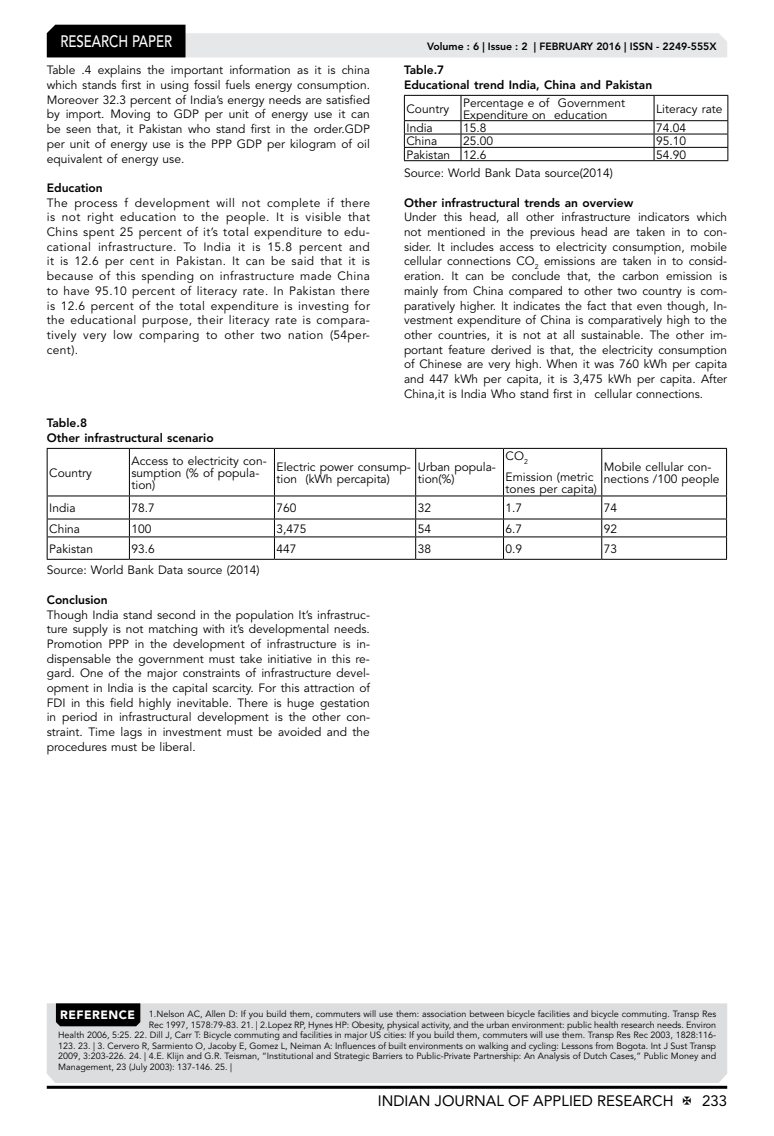
<style>
.page{position:relative;width:774px;height:1136px;background:#fff}
.page>*{position:absolute;margin:0;border:0;box-sizing:border-box;transform-origin:0 0}
.t1{font:500 16.5px "Avenir LT Std";color:#fff;scale:.8 1}
.t2{font:15px "Avenir LT Std";color:#000}
.t3{font:12px/14.7px "Avenir LT Std";color:#000}
.t4{font:800 12px/14.7px "Avenir LT Std";color:#000}
.t5{font:800 10.5px "Avenir LT Std";color:#000}
.t6{font:9px "Avenir LT Std";color:#000}
.s1{font-weight:900;font-size:12px;color:#fff}
</style>
<div class="page">
<hr style="left:47px;top:1085px;width:680px;height:3px;background:#000">
<svg style="left:47px;top:25px;width:680px;height:32px"></svg>
<div style="left:47px;top:1003px;width:680px;height:79px;background:#dcddde"></div>
<div style="left:56px;top:1003px;width:84px;height:23px;background:#000"></div>
<svg style="left:404px;top:95px;width:324px;height:65px"></svg>
<hr style="left:404px;top:160px;width:57px;height:1px;background:#000">
<hr style="left:461px;top:160px;width:193px;height:1px;background:#000">
<hr style="left:654px;top:160px;width:74px;height:1px;background:#000">
<svg style="left:48px;top:449px;width:678px;height:110px"></svg>
<hr style="left:129px;top:448px;width:1px;height:47px;background:#000">
<hr style="left:47px;top:495px;width:82px;height:1px;background:#000">
<hr style="left:129px;top:495px;width:145px;height:1px;background:#000">
<hr style="left:274px;top:495px;width:142px;height:1px;background:#000">
<hr style="left:416px;top:495px;width:87px;height:1px;background:#000">
<hr style="left:503px;top:495px;width:99px;height:1px;background:#000">
<hr style="left:602px;top:495px;width:125px;height:1px;background:#000">
<hr style="left:47px;top:518px;width:82px;height:1px;background:#000">
<hr style="left:129px;top:518px;width:145px;height:1px;background:#000">
<hr style="left:274px;top:518px;width:142px;height:1px;background:#000">
<hr style="left:416px;top:518px;width:87px;height:1px;background:#000">
<hr style="left:503px;top:518px;width:99px;height:1px;background:#000">
<hr style="left:602px;top:518px;width:125px;height:1px;background:#000">
<hr style="left:47px;top:536px;width:82px;height:1px;background:#000">
<hr style="left:129px;top:536px;width:145px;height:1px;background:#000">
<svg style="left:129px;top:496px;width:1px;height:63px"></svg>
<hr style="left:274px;top:536px;width:142px;height:1px;background:#000">
<hr style="left:416px;top:536px;width:87px;height:1px;background:#000">
<hr style="left:503px;top:536px;width:99px;height:1px;background:#000">
<hr style="left:602px;top:536px;width:125px;height:1px;background:#000">
<hr style="left:274px;top:448px;width:1px;height:47px;background:#000">
<hr style="left:415px;top:448px;width:1px;height:47px;background:#000">
<hr style="left:503px;top:448px;width:1px;height:47px;background:#000">
<hr style="left:601px;top:448px;width:1px;height:47px;background:#000">
<svg style="left:415px;top:496px;width:1px;height:63px"></svg>
<svg style="left:274px;top:496px;width:1px;height:63px"></svg>
<svg style="left:503px;top:496px;width:1px;height:63px"></svg>
<svg style="left:601px;top:496px;width:1px;height:63px"></svg>
<hr style="left:47px;top:448px;width:82px;height:1px;background:#000">
<hr style="left:47px;top:448px;width:1px;height:47px;background:#000">
<hr style="left:129px;top:448px;width:145px;height:1px;background:#000">
<hr style="left:274px;top:448px;width:142px;height:1px;background:#000">
<hr style="left:416px;top:448px;width:87px;height:1px;background:#000">
<hr style="left:503px;top:448px;width:99px;height:1px;background:#000">
<hr style="left:602px;top:448px;width:125px;height:1px;background:#000">
<hr style="left:726px;top:448px;width:1px;height:47px;background:#000">
<svg style="left:47px;top:496px;width:1px;height:63px"></svg>
<svg style="left:726px;top:496px;width:1px;height:63px"></svg>
<hr style="left:47px;top:559px;width:82px;height:1px;background:#000">
<hr style="left:129px;top:559px;width:145px;height:1px;background:#000">
<hr style="left:274px;top:559px;width:142px;height:1px;background:#000">
<hr style="left:416px;top:559px;width:87px;height:1px;background:#000">
<hr style="left:503px;top:559px;width:99px;height:1px;background:#000">
<hr style="left:602px;top:559px;width:125px;height:1px;background:#000">
<h1 class="t1" style="left:60px;top:32px;width:139px">RESEARCH PAPER</h1>
<p class="t3" style="left:47px;top:63px;width:325px;text-align:justify">Table .4 explains the important information as it is china which stands first in using fossil fuels energy consumption.<br>Moreover 32.3 percent of India’s energy needs are satisfied by import. Moving to GDP per unit of energy use it can be seen that, it Pakistan who stand first in the order.GDP per unit of energy use is the PPP GDP per kilogram of oil equivalent of energy use.</p>
<p class="t4" style="left:47px;top:180px;width:58px">Education</p>
<p class="t3" style="left:47px;top:195px;width:325px;text-align:justify">The process f development will not complete if there is not right education to the people. It is visible that Chins spent 25 percent of it’s total expenditure to edu&shy;cational infrastructure. To India it is 15.8 percent and it is 12.6 per cent in Pakistan. It can be said that it is because of this spending on infrastructure made China to have 95.10 percent of literacy rate. In Pakistan there is 12.6 percent of the total expenditure is investing for the educational purpose, their literacy rate is compara&shy;tively very low comparing to other two nation (54per&shy;cent).</p>
<p class="t5" style="left:427px;top:41px;width:291px">Volume : 6 | Issue : 2 | FEBRUARY 2016 | ISSN - 2249-555X</p>
<p class="t4" style="left:404px;top:63px;width:250px">Table.7<br>Educational trend India, China and Pakistan</p>
<p class="t3" style="left:406px;top:101px;width:44px">Country</p>
<p class="t3" style="left:463px;top:97px;width:164px;line-height:12px">Percentage e of Government<br>Expenditure on education</p>
<p class="t3" style="left:656px;top:101px;width:68px">Literacy rate</p>
<p class="t3" style="left:406px;top:121px;width:28px">India</p>
<p class="t3" style="left:463px;top:121px;width:25px">15.8</p>
<p class="t3" style="left:656px;top:121px;width:32px">74.04</p>
<p class="t3" style="left:406px;top:134px;width:32px">China</p>
<p class="t3" style="left:463px;top:134px;width:32px">25.00</p>
<p class="t3" style="left:656px;top:134px;width:32px">95.10</p>
<p class="t3" style="left:406px;top:147px;width:81px">Pakistan 12.6</p>
<p class="t3" style="left:656px;top:147px;width:32px">54.90</p>
<p class="t3" style="left:404px;top:166px;width:210px">Source: World Bank Data source(2014)</p>
<p class="t4" style="left:404px;top:195px;width:231px">Other infrastructural trends an overview</p>
<p class="t3" style="left:404px;top:210px;width:325px;text-align:justify">Under this head, all other infrastructure indicators which not mentioned in the previous head are taken in to con&shy;sider. It includes access to electricity consumption, mobile cellular connections CO<sub>2</sub> emissions are taken in to consid&shy;eration. It can be conclude that, the carbon emission is mainly from China compared to other two country is com&shy;paratively higher. It indicates the fact that even though, In&shy;vestment expenditure of China is comparatively high to the other countries, it is not at all sustainable. The other im&shy;portant feature derived is that, the electricity consumption of Chinese are very high. When it was 760 kWh per capita and 447 kWh per capita, it is 3,475 kWh per capita. After China,it is India Who stand first in cellular connections.</p>
<p class="t4" style="left:47px;top:416px;width:168px">Table.8<br>Other infrastructural scenario</p>
<p class="t3" style="left:49px;top:465px;width:44px">Country</p>
<p class="t3" style="left:132px;top:455px;width:137px;line-height:12px">Access to electricity con&shy;sumption (% of popula&shy;tion)</p>
<p class="t3" style="left:277px;top:461px;width:136px;line-height:12px">Electric power consump&shy;tion (kWh percapita)</p>
<p class="t3" style="left:418px;top:461px;width:80px;line-height:12px">Urban popula&shy;tion(%)</p>
<p class="t3" style="left:506px;top:446px;width:89px;line-height:20.5px">CO<sub>2<br></sub>Emission (metric</p>
<p class="t3" style="left:506px;top:482px;width:93px">tones per capita)</p>
<p class="t3" style="left:604px;top:461px;width:117px;line-height:12px">Mobile cellular con&shy;nections /100 people</p>
<p class="t3" style="left:49px;top:501px;width:28px">India</p>
<p class="t3" style="left:132px;top:501px;width:25px">78.7</p>
<p class="t3" style="left:277px;top:501px;width:22px">760</p>
<p class="t3" style="left:418px;top:501px;width:15px">32</p>
<p class="t3" style="left:506px;top:501px;width:18px">1.7</p>
<p class="t3" style="left:604px;top:501px;width:15px">74</p>
<p class="t3" style="left:49px;top:521px;width:32px">China</p>
<p class="t3" style="left:132px;top:521px;width:22px">100</p>
<p class="t3" style="left:277px;top:521px;width:32px">3,475</p>
<p class="t3" style="left:418px;top:521px;width:15px">54</p>
<p class="t3" style="left:506px;top:521px;width:18px">6.7</p>
<p class="t3" style="left:604px;top:521px;width:15px">92</p>
<p class="t3" style="left:49px;top:541px;width:45px">Pakistan</p>
<p class="t3" style="left:132px;top:541px;width:25px">93.6</p>
<p class="t3" style="left:277px;top:541px;width:22px">447</p>
<p class="t3" style="left:418px;top:541px;width:15px">38</p>
<p class="t3" style="left:506px;top:541px;width:18px">0.9</p>
<p class="t3" style="left:604px;top:541px;width:15px">73</p>
<p class="t3" style="left:47px;top:563px;width:214px">Source: World Bank Data source (2014)</p>
<p class="t4" style="left:47px;top:592px;width:62px">Conclusion</p>
<p class="t3" style="left:47px;top:607px;width:325px;text-align:justify">Though India stand second in the population It’s infrastruc&shy;ture supply is not matching with it’s developmental needs.<br>Promotion PPP in the development of infrastructure is in&shy;dispensable the government must take initiative in this re&shy;gard. One of the major constraints of infrastructure devel&shy;opment in India is the capital scarcity. For this attraction of FDI in this field highly inevitable. There is huge gestation in period in infrastructural development is the other con&shy;straint. Time lags in investment must be avoided and the procedures must be liberal.</p>
<p class="t6" style="left:60px;top:1008px;width:657px"><span class="s1">REFERENCE</span> 1.Nelson AC, Allen D: If you build them, commuters will use them: association between bicycle facilities and bicycle commuting. Transp Res</p>
<p class="t6" style="left:149px;top:1019px;width:569px">Rec 1997, 1578:79-83. 21. | 2.Lopez RP, Hynes HP: Obesity, physical activity, and the urban environment: public health research needs. Environ</p>
<p class="t6" style="left:58px;top:1029px;width:659px">Health 2006, 5:25. 22. Dill J, Carr T: Bicycle commuting and facilities in major US cities: If you build them, commuters will use them. Transp Res Rec 2003, 1828:116-</p>
<p class="t6" style="left:58px;top:1040px;width:659px">123. 23. | 3. Cervero R, Sarmiento O, Jacoby E, Gomez L, Neiman A: Influences of built environments on walking and cycling: Lessons from Bogota. Int J Sust Transp</p>
<p class="t6" style="left:58px;top:1050px;width:659px">2009, 3:203-226. 24. | 4.E. Klijn and G.R. Teisman, “Institutional and Strategic Barriers to Public-Private Partnership: An Analysis of Dutch Cases,” Public Money and</p>
<p class="t6" style="left:58px;top:1061px;width:176px">Management, 23 (July 2003): 137-146. 25. |</p>
<p class="t2" style="left:378px;top:1091px;width:297px">INDIAN JOURNAL OF APPLIED RESEARCH</p>
<p class="t2" style="left:702px;top:1091px;width:27px">233</p>
</div>
